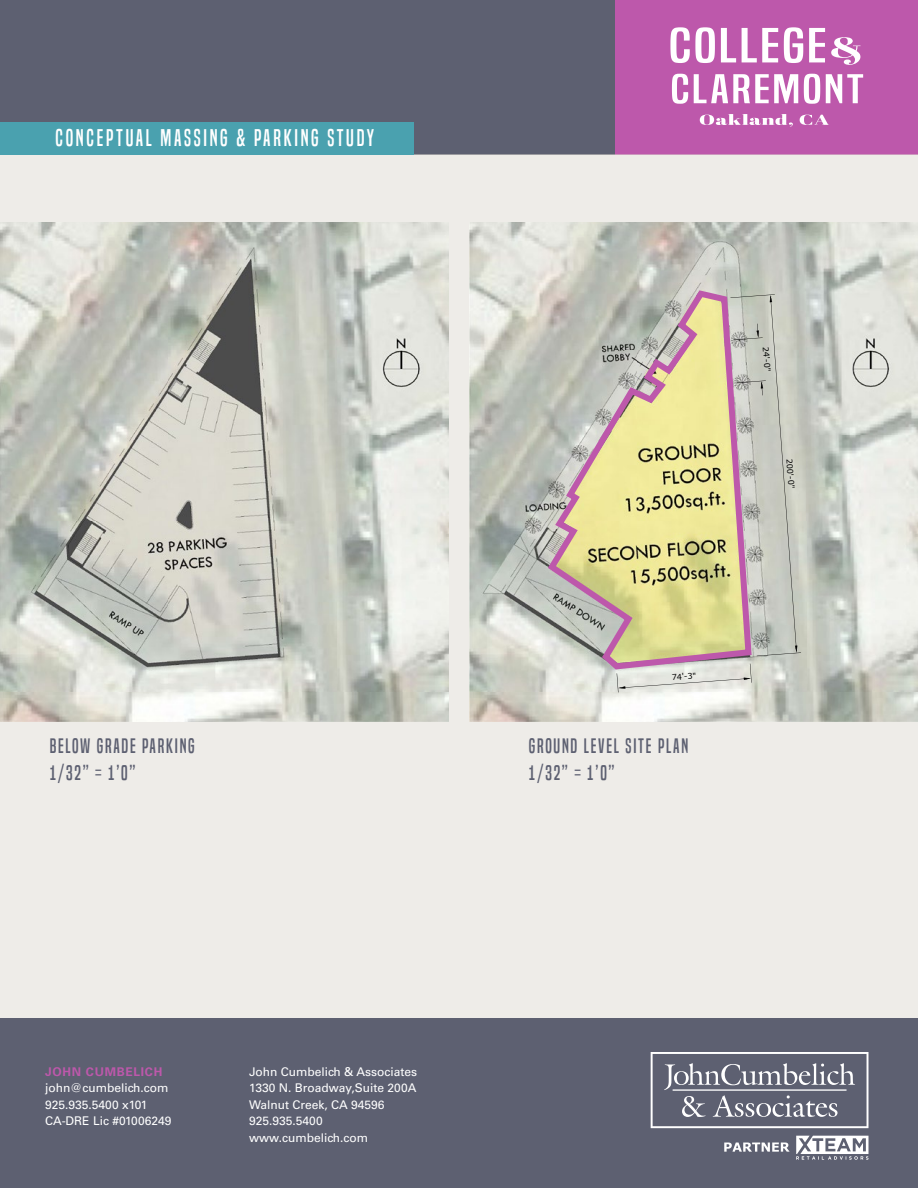
<style>
.page{position:relative;width:918px;height:1188px;background:#fff}
.page>*{position:absolute;margin:0;border:0;box-sizing:border-box;transform-origin:0 0}
.Headline{font:22.5px "Built Titling Rg";letter-spacing:.12em;color:#fff}
.bodycopy-bullet{font:19.5px "Built Titling Rg";letter-spacing:.09em;color:#5d6071}
.t1{font:12px/16.5px "Univers";color:#fff}
.t2{font:700 12px "Univers";letter-spacing:.06em;color:#bd58ab}
.t3{font:7.95px "Verdana";color:#000}
</style>
<div class="page">
<div style="left:0;top:1018px;width:918px;height:170px;background:#5d6071"></div>
<svg style="left:651px;top:1052px;width:217px;height:76px"></svg>
<svg style="left:796px;top:1136px;width:73px;height:24px"></svg>
<svg style="left:724px;top:1143px;width:66px;height:9px"></svg>
<div style="left:0;top:0;width:918px;height:155px;background:#5d6071"></div>
<div style="left:616px;top:0;width:302px;height:154px;background:#bd58ab"></div>
<svg style="left:700px;top:114px;width:129px;height:13px"></svg>
<svg style="left:672px;top:74px;width:191px;height:30px"></svg>
<svg style="left:670px;top:27px;width:191px;height:38px"></svg>
<div style="left:0;top:154px;width:918px;height:864px;background:#eeece8"></div>
<img style="left:0;top:222px;width:449px;height:500px">
<img style="left:470px;top:222px;width:448px;height:500px">
<svg style="left:755px;top:294px;width:46px;height:362px;background:#c4c6bd"></svg>
<svg style="left:617px;top:673px;width:135px;height:19px"></svg>
<div style="left:0;top:122px;width:413px;height:33px;background:#4aa1af"></div>
<svg style="left:544px;top:285px;width:211px;height:388px;background:#cec5a3"></svg>
<p class="Headline" style="left:56px;top:125px;width:320px">CONCEPTUAL MASSING &amp; PARKING STUDY</p>
<p class="bodycopy-bullet" style="left:50px;top:734px;width:147px">BELOW GRADE PARKING</p>
<p class="bodycopy-bullet" style="left:50px;top:762px;width:87px">1/32” = 1’0”</p>
<p class="t3" style="left:771px;top:346px;width:26px;rotate:86deg">24'-0"</p>
<p class="t3" style="left:795px;top:458px;width:31px;rotate:86deg">200'-0"</p>
<p class="t3" style="left:671px;top:672px;width:26px;rotate:-4deg">74'-3"</p>
<p class="bodycopy-bullet" style="left:529px;top:734px;width:161px">GROUND LEVEL SITE PLAN</p>
<p class="bodycopy-bullet" style="left:529px;top:762px;width:87px">1/32” = 1’0”</p>
<p class="t2" style="left:45px;top:1065px;width:119px">JOHN CUMBELICH</p>
<p class="t1" style="left:45px;top:1080px;width:128px">john@cumbelich.com<br>925.935.5400 x101<br>CA-DRE Lic #01006249</p>
<p class="t1" style="left:249px;top:1063px;width:169px">John Cumbelich &amp; Associates<br>1330 N. Broadway,Suite 200A<br>Walnut Creek, CA 94596<br>925.935.5400 www.cumbelich.com</p>
</div>
